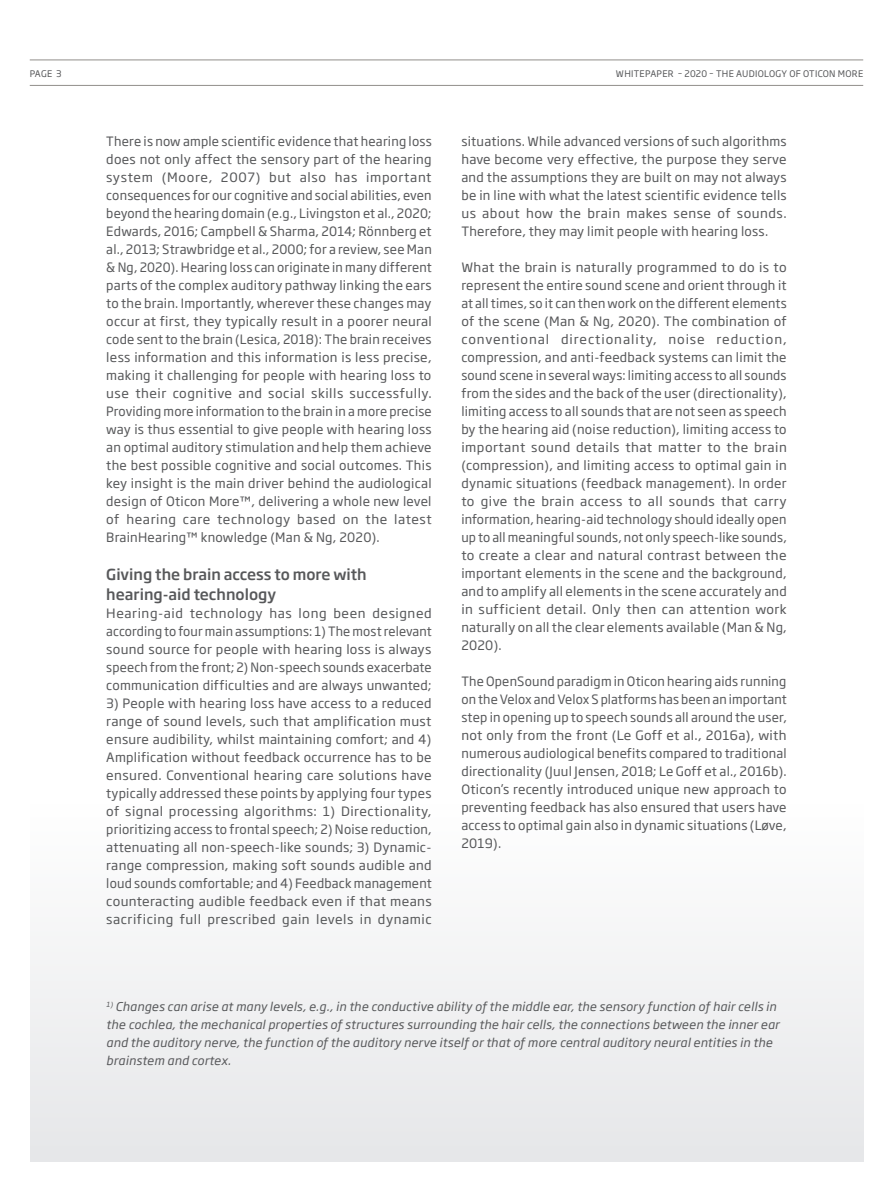
<style>
.page{position:relative;width:893px;height:1191px;background:#fff}
.page>*{position:absolute;margin:0;border:0;box-sizing:border-box;transform-origin:0 0}
.t1{font:500 15px/19.5px "Soho Gothic Pro";color:#57585a}
.t2{font:12.75px/18px "Soho Gothic Pro";letter-spacing:.02em;color:#57585a;text-align:justify}
.t3{font:italic 12px/18px "Soho Gothic Pro";letter-spacing:.02em;color:#57585a}
.t4{font:9px "Soho Gothic Pro";letter-spacing:.035em;color:#57585a}
</style>
<div class="page">
<div style="left:30px;top:804px;width:833px;height:357px;background:#f2f2f3"></div>
<hr style="left:30px;top:85px;width:833px;height:1px;background:#928e8b">
<hr style="left:30px;top:60px;width:833px;height:1px;background:#928e8b">
<p class="t4" style="left:30px;top:66px;width:33px">PAGE 3</p>
<p class="t4" style="left:616px;top:66px;width:249px">WHITEPAPER – 2020 – THE AUDIOLOGY OF OTICON MORE</p>
<p class="t2" style="left:106px;top:132px;width:327px">There is now ample scientific evidence that hearing loss does not only affect the sensory part of the hearing system (Moore, 2007) but also has important consequences for our cognitive and social abilities, even beyond the hearing domain (e.g., Livingston et al., 2020; Edwards, 2016; Campbell &amp; Sharma, 2014; Rönnberg et al., 2013; Strawbridge et al., 2000; for a review, see Man &amp; Ng, 2020). Hearing loss can originate in many different parts of the complex auditory pathway linking the ears to the brain. Importantly, wherever these changes may occur at first, they typically result in a poorer neural code sent to the brain (Lesica, 2018): The brain receives less information and this information is less precise, making it challenging for people with hearing loss to use their cognitive and social skills successfully.<br>Providing more information to the brain in a more precise way is thus essential to give people with hearing loss an optimal auditory stimulation and help them achieve the best possible cognitive and social outcomes. This key insight is the main driver behind the audiological design of Oticon More™, delivering a whole new level of hearing care technology based on the latest BrainHearing™ knowledge (Man &amp; Ng, 2020).</p>
<p class="t1" style="left:106px;top:564px;width:262px">Giving the brain access to more with hearing-aid technology</p>
<p class="t2" style="left:106px;top:603px;width:327px">Hearing-aid technology has long been designed according to four main assumptions: 1) The most relevant sound source for people with hearing loss is always speech from the front; 2) Non-speech sounds exacerbate communication difficulties and are always unwanted;</p>
<p class="t2" style="left:106px;top:693px;width:327px">3) People with hearing loss have access to a reduced range of sound levels, such that amplification must ensure audibility, whilst maintaining comfort; and 4)<br>Amplification without feedback occurrence has to be ensured. Conventional hearing care solutions have typically addressed these points by applying four types of signal processing algorithms: 1) Directionality, prioritizing access to frontal speech; 2) Noise reduction, attenuating all non-speech-like sounds; 3) Dynamic&shy;range compression, making soft sounds audible and loud sounds comfortable; and 4) Feedback management counteracting audible feedback even if that means sacrificing full prescribed gain levels in dynamic</p>
<p class="t2" style="left:461px;top:132px;width:327px">situations. While advanced versions of such algorithms have become very effective, the purpose they serve and the assumptions they are built on may not always be in line with what the latest scientific evidence tells us about how the brain makes sense of sounds.<br>Therefore, they may limit people with hearing loss.</p>
<p class="t2" style="left:461px;top:258px;width:327px">What the brain is naturally programmed to do is to represent the entire sound scene and orient through it at all times, so it can then work on the different elements of the scene (Man &amp; Ng, 2020). The combination of conventional directionality, noise reduction, compression, and anti-feedback systems can limit the sound scene in several ways: limiting access to all sounds from the sides and the back of the user (directionality), limiting access to all sounds that are not seen as speech by the hearing aid (noise reduction), limiting access to important sound details that matter to the brain (compression), and limiting access to optimal gain in dynamic situations (feedback management). In order to give the brain access to all sounds that carry information, hearing-aid technology should ideally open up to all meaningful sounds, not only speech-like sounds, to create a clear and natural contrast between the important elements in the scene and the background, and to amplify all elements in the scene accurately and in sufficient detail. Only then can attention work naturally on all the clear elements available (Man &amp; Ng, 2020).</p>
<p class="t2" style="left:461px;top:672px;width:327px">The OpenSound paradigm in Oticon hearing aids running on the Velox and Velox S platforms has been an important step in opening up to speech sounds all around the user, not only from the front (Le Goff et al., 2016a), with numerous audiological benefits compared to traditional directionality (Juul Jensen, 2018; Le Goff et al., 2016b).<br>Oticon’s recently introduced unique new approach to preventing feedback has also ensured that users have access to optimal gain also in dynamic situations (Løve, 2019).</p>
<p class="t3" style="left:106px;top:997px;width:675px"><sup>1)</sup> Changes can arise at many levels, e.g., in the conductive ability of the middle ear, the sensory function of hair cells in the cochlea, the mechanical properties of structures surrounding the hair cells, the connections between the inner ear and the auditory nerve, the function of the auditory nerve itself or that of more central auditory neural entities in the brainstem and cortex.</p>
</div>
